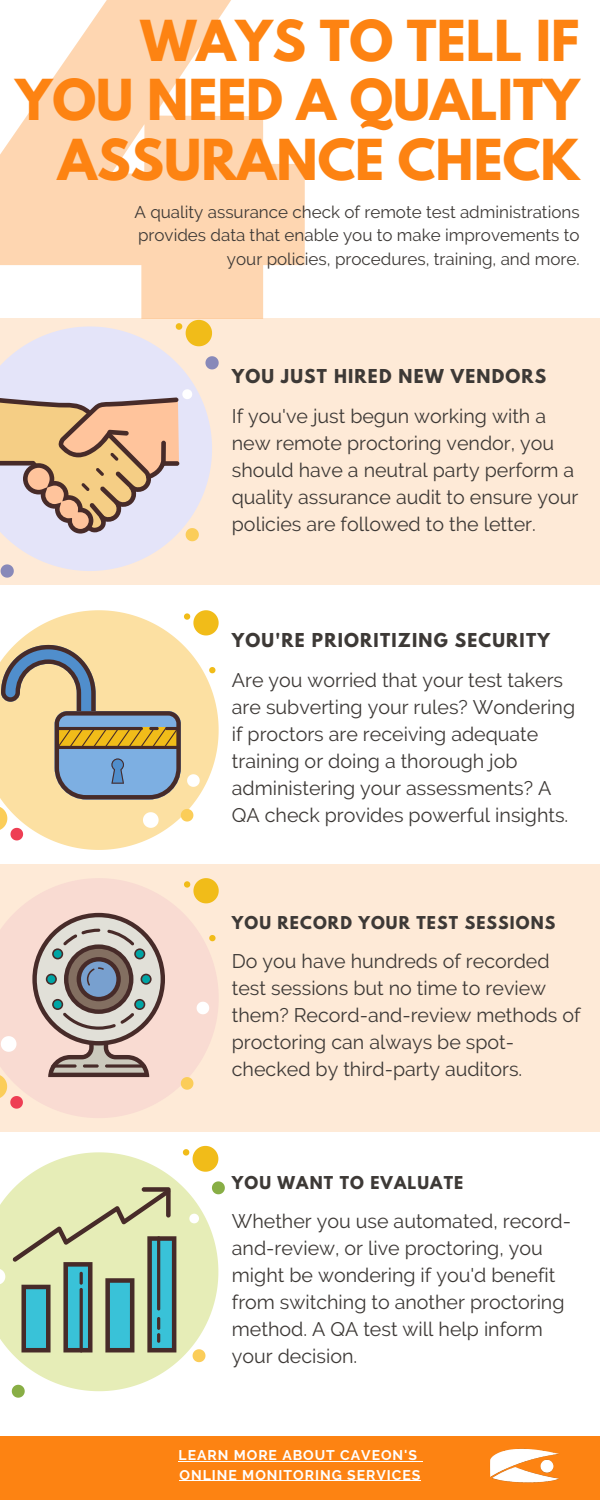
<style>
.page{position:relative;width:600px;height:1500px;background:#fff}
.page>*{position:absolute;margin:0;border:0;box-sizing:border-box;transform-origin:0 0}
.t1{font:700 50px/59.2px "League Spartan";color:#fd8312;text-align:right}
.t2{font:19.7px/27px "Raleway";color:#3d3936}
.t3{font:17px/23.2px "Raleway";color:#3d3936;text-align:right}
.t4{font:700 17px "League Spartan";letter-spacing:.07em;color:#3d3936}
.t5{font:700 15.7px "League Spartan";letter-spacing:.07em;color:#3d3936}
.t6{font:700 14px/19.5px "Raleway";letter-spacing:.07em;color:#fff}
</style>
<div class="page">
<svg style="left:0;top:0;width:305px;height:319px;fill:#fed6b1"></svg>
<div style="left:0;top:319px;width:600px;height:266px;background:#feead7"></div>
<div style="left:0;top:865px;width:600px;height:266px;background:#feead7"></div>
<svg style="left:0;top:878px;width:219px;height:240px;fill:#f9dbd2"></svg>
<svg style="left:184px;top:878px;width:35px;height:25px"></svg>
<svg style="left:181px;top:1077px;width:12px;height:13px"></svg>
<svg style="left:0;top:1074px;width:23px;height:35px"></svg>
<svg style="left:1px;top:1036px;width:16px;height:16px"></svg>
<svg style="left:209px;top:935px;width:7px;height:6px"></svg>
<svg style="left:197px;top:1002px;width:12px;height:12px"></svg>
<svg style="left:32px;top:913px;width:133px;height:164px"></svg>
<svg style="left:51px;top:1064px;width:26px;height:4px"></svg>
<svg style="left:83px;top:1064px;width:16px;height:4px"></svg>
<svg style="left:105px;top:1064px;width:41px;height:4px"></svg>
<svg style="left:0;top:326px;width:212px;height:245px;fill:#e4e4f9"></svg>
<svg style="left:176px;top:320px;width:36px;height:26px"></svg>
<svg style="left:205px;top:356px;width:14px;height:13px"></svg>
<svg style="left:1px;top:564px;width:13px;height:14px"></svg>
<svg style="left:0;top:389px;width:199px;height:152px;background:#d9c0ad"></svg>
<svg style="left:11px;top:1152px;width:207px;height:239px;fill:#e6edb7"></svg>
<svg style="left:183px;top:1146px;width:35px;height:26px"></svg>
<svg style="left:212px;top:1181px;width:13px;height:13px"></svg>
<svg style="left:12px;top:1385px;width:13px;height:13px"></svg>
<svg style="left:0;top:1187px;width:205px;height:175px;background:#b2c8a8"></svg>
<svg style="left:14px;top:610px;width:205px;height:240px;fill:#fce1a5"></svg>
<svg style="left:184px;top:610px;width:35px;height:25px"></svg>
<svg style="left:209px;top:667px;width:6px;height:6px"></svg>
<svg style="left:0;top:644px;width:200px;height:196px;background:#cdc1a0"></svg>
<div style="left:0;top:1436px;width:600px;height:64px;background:#fd8312"></div>
<hr style="left:179px;top:1461px;width:239px;height:1px;background:#fff">
<hr style="left:180px;top:1480px;width:241px;height:1px;background:#fff">
<img style="left:490px;top:1448px;width:69px;height:35px">
<h1 class="t1" style="left:16px;top:18px;width:566px">WAYS TO TELL IF<br>YOU NEED A QUALITY<br>ASSURANCE CHECK</h1>
<p class="t3" style="left:135px;top:201px;width:447px">A quality assurance check of remote test administrations provides data that enable you to make improvements to your policies, procedures, training, and more.</p>
<p class="t4" style="left:232px;top:368px;width:316px">YOU JUST HIRED NEW VENDORS</p>
<p class="t2" style="left:232px;top:403px;width:348px">If you've just begun working with a new remote proctoring vendor, you should have a neutral party perform a quality assurance audit to ensure your policies are followed to the letter.</p>
<p class="t4" style="left:232px;top:632px;width:319px">YOU'RE PRIORITIZING SECURITY</p>
<p class="t2" style="left:232px;top:667px;width:345px">Are you worried that your test takers are subverting your rules? Wondering if proctors are receiving adequate training or doing a thorough job administering your assessments? A QA check provides powerful insights.</p>
<p class="t5" style="left:232px;top:914px;width:325px">YOU RECORD YOUR TEST SESSIONS</p>
<p class="t2" style="left:232px;top:948px;width:350px">Do you have hundreds of recorded test sessions but no time to review them? Record-and-review methods of proctoring can always be spot&shy;checked by third-party auditors.</p>
<p class="t5" style="left:232px;top:1175px;width:233px">YOU WANT TO EVALUATE</p>
<p class="t2" style="left:232px;top:1207px;width:341px">Whether you use automated, record&shy;and-review, or live proctoring, you might be wondering if you'd benefit from switching to another proctoring method. A QA test will help inform your decision.</p>
<p class="t6" style="left:179px;top:1446px;width:243px">LEARN MORE ABOUT CAVEON'S<br>ONLINE MONITORING SERVICES</p>
</div>
